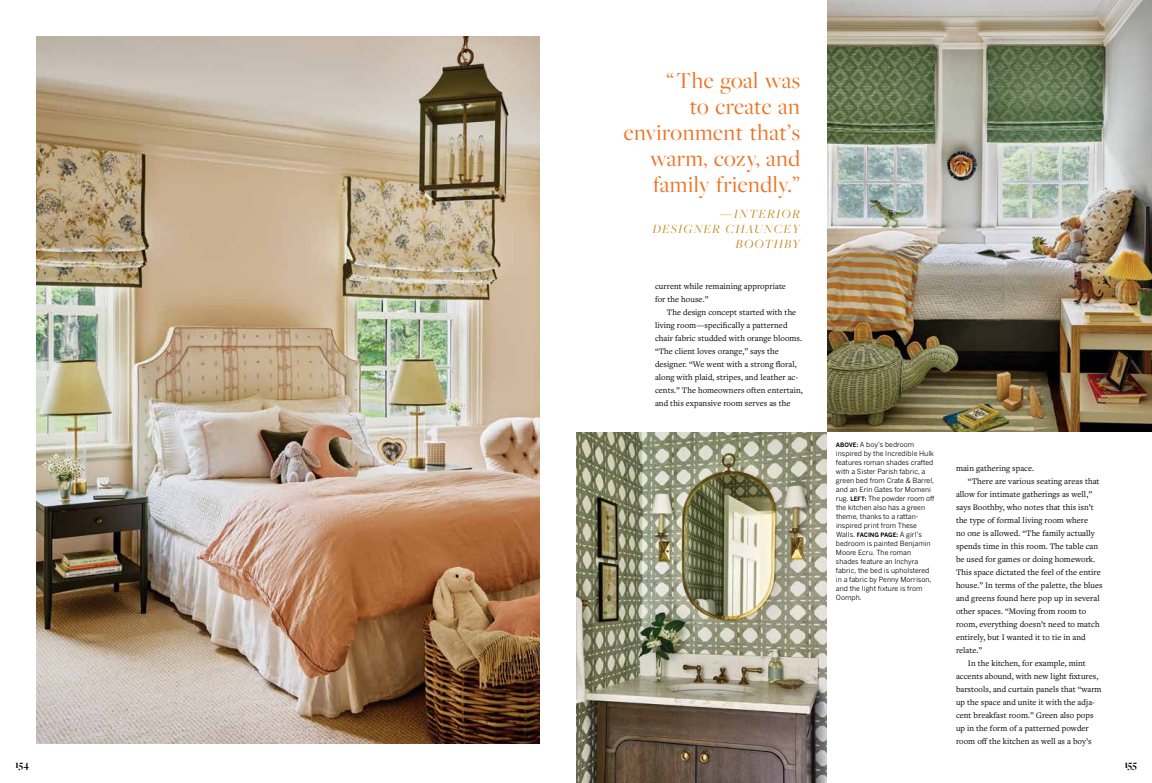
<style>
.page{position:relative;width:1152px;height:783px;background:#fff}
.page>*{position:absolute;margin:0;border:0;box-sizing:border-box;transform-origin:0 0}
.t1{font:24px/26px "Freight Big Pro";letter-spacing:.02em;color:#eb7527;text-align:right}
.t2{font:italic 13px/15px "Freight Big Pro";letter-spacing:.09em;color:#c58b1e;text-align:right}
.t3{font:700 11px "Freight Big Pro";color:#000}
.t4{font:8.7px/13px "Freight Text Pro";letter-spacing:.005em;color:#000}
.t5{font:7px/9px "Benton Gothic";color:#000}
.s1{font-weight:700;font-size:6px}
</style>
<div class="page">
<img style="left:36px;top:36px;width:504px;height:708px">
<img style="left:827px;top:0;width:325px;height:432px">
<img style="left:576px;top:432px;width:251px;height:351px">
<h1 class="t1" style="left:624px;top:67px;width:178px">“The goal was<br>to create an environment that’s warm, cozy, and family friendly.”</h1>
<h2 class="t2" style="left:653px;top:206px;width:149px">—INTERIOR<br>DESIGNER CHAUNCEY<br>BOOTHBY</h2>
<p class="t4" style="left:655px;top:279px;width:132px">current while remaining appropriate for the house.”</p>
<p class="t4" style="left:655px;top:305px;width:149px;text-indent:12px">The design concept started with the living room—specifically a patterned chair fabric studded with orange blooms. “The client loves orange,” says the designer. “We went with a strong floral, along with plaid, stripes, and leather ac&shy;cents.” The homeowners often entertain, and this expansive room serves as the</p>
<p class="t5" style="left:836px;top:439px;width:100px"><span class="s1">ABOVE:</span> A boy’s bedroom inspired by the Incredible Hulk features roman shades crafted with a Sister Parish fabric, a green bed from Crate &amp; Barrel, and an Erin Gates for Momeni rug. <span class="s1">LEFT:</span> The powder room off the kitchen also has a green theme, thanks to a rattan&shy;inspired print from These<br>Walls. <span class="s1">FACING PAGE:</span> A girl’s bedroom is painted Benjamin<br>Moore Ecru. The roman shades feature an Inchyra fabric, the bed is upholstered in a fabric by Penny Morrison, and the light fixture is from<br>Oomph.</p>
<p class="t4" style="left:956px;top:461px;width:80px">main gathering space.</p>
<p class="t4" style="left:968px;top:474px;width:133px">“There are various seating areas that</p>
<p class="t4" style="left:956px;top:487px;width:138px">allow for intimate gatherings as well,”</p>
<p class="t4" style="left:956px;top:500px;width:139px">says Boothby, who notes that this isn’t</p>
<p class="t4" style="left:956px;top:513px;width:134px">the type of formal living room where</p>
<p class="t4" style="left:956px;top:526px;width:140px">no one is allowed. “The family actually</p>
<p class="t4" style="left:956px;top:539px;width:144px">spends time in this room. The table can</p>
<p class="t4" style="left:956px;top:552px;width:141px">be used for games or doing homework.</p>
<p class="t4" style="left:956px;top:565px;width:146px">This space dictated the feel of the entire</p>
<p class="t4" style="left:956px;top:578px;width:148px">house.” In terms of the palette, the blues</p>
<p class="t4" style="left:956px;top:591px;width:145px">and greens found here pop up in several</p>
<p class="t4" style="left:956px;top:604px;width:132px">other spaces. “Moving from room to</p>
<p class="t4" style="left:956px;top:617px;width:145px">room, everything doesn’t need to match</p>
<p class="t4" style="left:956px;top:630px;width:131px">entirely, but I wanted it to tie in and</p>
<p class="t4" style="left:956px;top:643px;width:28px">relate.”</p>
<p class="t4" style="left:968px;top:656px;width:119px">In the kitchen, for example, mint</p>
<p class="t4" style="left:956px;top:669px;width:144px">accents abound, with new light fixtures,</p>
<p class="t4" style="left:956px;top:682px;width:147px">barstools, and curtain panels that “warm</p>
<p class="t4" style="left:956px;top:695px;width:141px">up the space and unite it with the adja-</p>
<p class="t4" style="left:956px;top:708px;width:139px">cent breakfast room.” Green also pops</p>
<p class="t4" style="left:956px;top:721px;width:134px">up in the form of a patterned powder</p>
<p class="t4" style="left:956px;top:734px;width:137px">room off the kitchen as well as a boy’s</p>
<p class="t3" style="left:15px;top:757px;width:15px">154</p>
<p class="t3" style="left:1124px;top:757px;width:14px">155</p>
</div>
